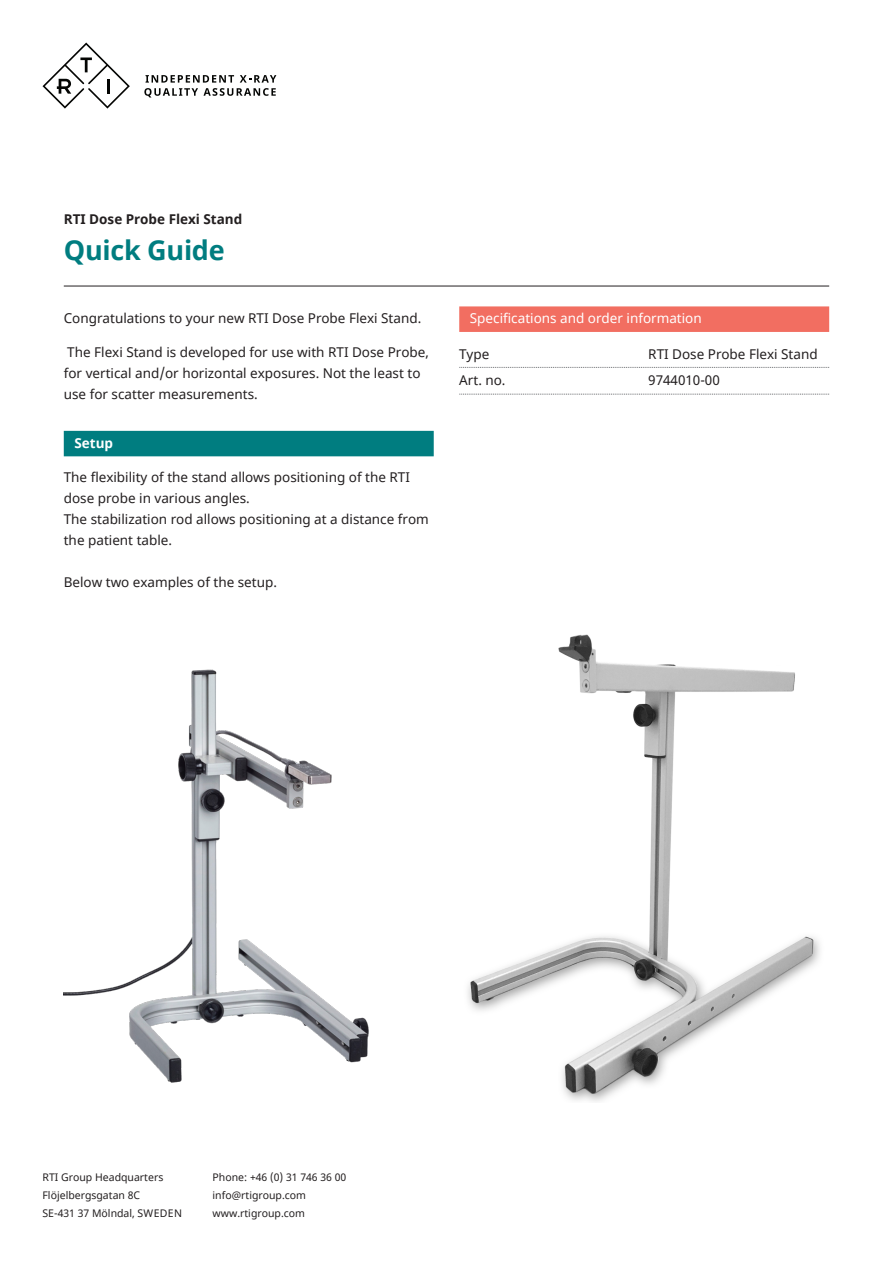
<style>
.page{position:relative;width:893px;height:1263px;background:#fff}
.page>*{position:absolute;margin:0;border:0;box-sizing:border-box;transform-origin:0 0}
.t1{font:700 27px "Noto Sans";letter-spacing:-.01em;color:#007d80}
.tabell{font:13.5px/21px "Noto Sans";color:#231f20}
.tabell_rubrik{font:13.5px "Noto Sans";color:#fff}
.t2{font:700 13.5px "Noto Sans";color:#231f20}
.punkter_rubrik{font:700 13.5px "Noto Sans";color:#fff}
.t3{font:10.5px "Noto Sans";color:#231f20}
</style>
<div class="page">
<svg style="left:43px;top:43px;width:87px;height:66px"></svg>
<svg style="left:144px;top:75px;width:132px;height:22px"></svg>
<div style="left:64px;top:431px;width:370px;height:25px;background:#007d80"></div>
<hr style="left:64px;top:286px;width:765px;height:1px;background:#231f20">
<img style="left:468px;top:634px;width:352px;height:468px">
<img style="left:64px;top:669px;width:305px;height:414px">
<div style="left:459px;top:306px;width:370px;height:26px;background:#f26e61"></div>
<svg style="left:459px;top:367px;width:370px;height:1px"></svg>
<svg style="left:459px;top:394px;width:370px;height:1px"></svg>
<p class="t2" style="left:64px;top:209px;width:180px">RTI Dose Probe Flexi Stand</p>
<p class="t1" style="left:64px;top:231px;width:162px">Quick Guide</p>
<p class="tabell" style="left:64px;top:308px;width:359px">Congratulations to your new RTI Dose Probe Flexi Stand.</p>
<p class="tabell" style="left:64px;top:342px;width:366px">The Flexi Stand is developed for use with RTI Dose Probe, for vertical and/or horizontal exposures. Not the least to use for scatter measurements.</p>
<p class="punkter_rubrik" style="left:74px;top:433px;width:40px">Setup</p>
<p class="tabell" style="left:64px;top:467px;width:366px">The flexibility of the stand allows positioning of the RTI dose probe in various angles.<br>The stabilization rod allows positioning at a distance from the patient table.</p>
<p class="tabell" style="left:64px;top:572px;width:215px">Below two examples of the setup.</p>
<p class="tabell_rubrik" style="left:470px;top:309px;width:233px">Specifications and order information</p>
<p class="tabell" style="left:459px;top:344px;width:32px">Type</p>
<p class="tabell" style="left:648px;top:344px;width:171px">RTI Dose Probe Flexi Stand</p>
<p class="tabell" style="left:459px;top:370px;width:48px">Art. no.</p>
<p class="tabell" style="left:648px;top:370px;width:73px">9744010-00</p>
<p class="t3" style="left:43px;top:1170px;width:122px">RTI Group Headquarters</p>
<p class="t3" style="left:213px;top:1170px;width:135px">Phone: +46 (0) 31 746 36 00</p>
<p class="t3" style="left:43px;top:1188px;width:99px">Flöjelbergsgatan 8C</p>
<p class="t3" style="left:213px;top:1188px;width:95px">info@rtigroup.com</p>
<p class="t3" style="left:43px;top:1206px;width:141px">SE-431 37 Mölndal, SWEDEN</p>
<p class="t3" style="left:213px;top:1206px;width:94px">www.rtigroup.com</p>
</div>
